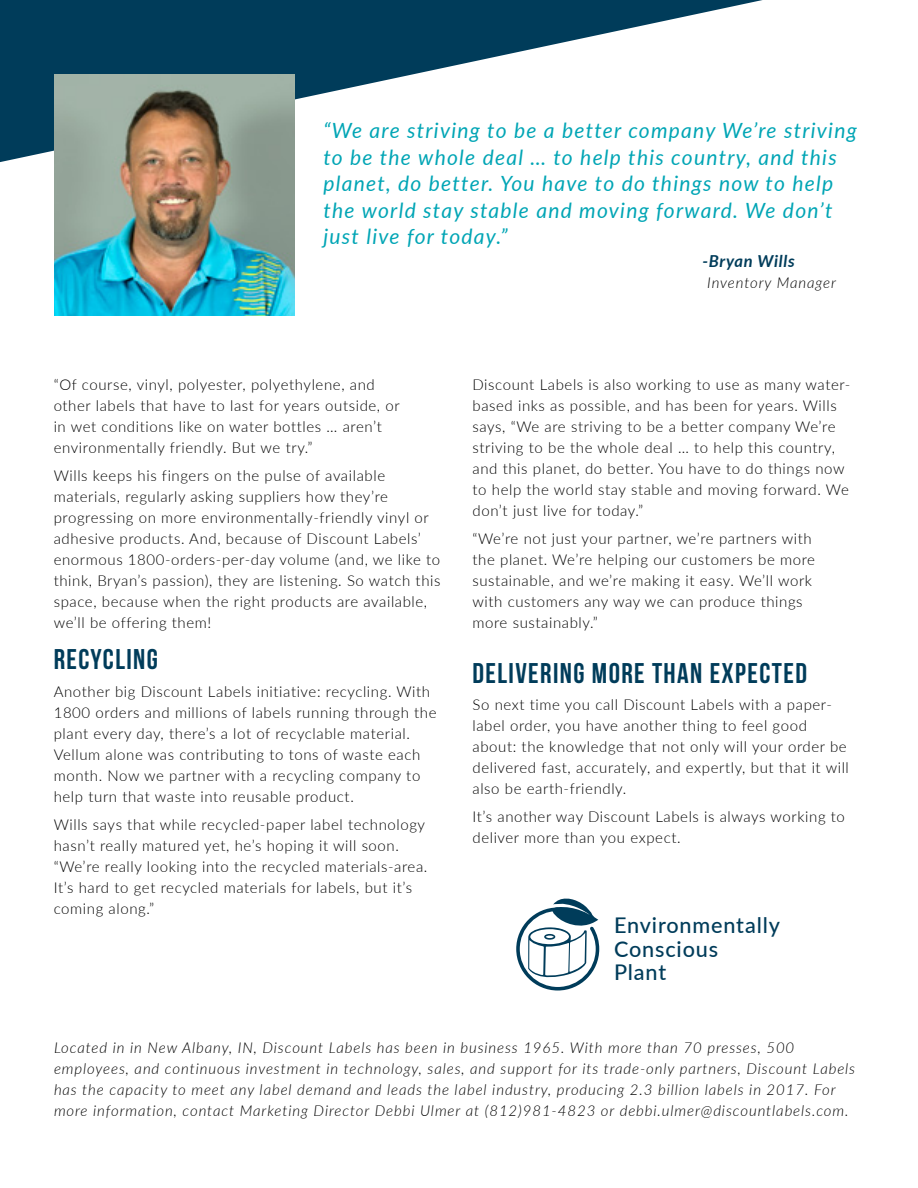
<style>
.page{position:relative;width:918px;height:1188px;background:#fff}
.page>*{position:absolute;margin:0;border:0;box-sizing:border-box;transform-origin:0 0}
.t1{font:700 28.5px "Bebas Neue";letter-spacing:.05em;color:#003c5a}
.t2{font:500 21.6px/23.5px "Lato";letter-spacing:.04em;color:#003c5a}
.t3{font:italic 21px/26.4px "Lato";letter-spacing:.06em;color:#00a5b5}
.t4{font:italic 700 16.5px "Lato";letter-spacing:.04em;color:#003c5a}
.t5{font:300 15px/21px "Lato";letter-spacing:.04em;color:#000}
.t6{font:italic 300 15px/21px "Lato";letter-spacing:.06em;color:#000}
</style>
<div class="page">
<svg style="left:0;top:0;width:763px;height:162px"></svg>
<img style="left:54px;top:75px;width:241px;height:240px">
<svg style="left:516px;top:898px;width:83px;height:93px"></svg>
<h3 class="t3" style="left:323px;top:117px;width:535px">“We are striving to be a better company We’re striving to be the whole deal … to help this country, and this planet, do better. You have to do things now to help the world stay stable and moving forward. We don’t just live for today.”</h3>
<p class="t4" style="left:703px;top:249px;width:94px">-Bryan Wills</p>
<p class="t6" style="left:707px;top:272px;width:130px">Inventory Manager</p>
<p class="t5" style="left:54px;top:374px;width:348px">“Of course, vinyl, polyester, polyethylene, and other labels that have to last for years outside, or in wet conditions like on water bottles … aren’t environmentally friendly. But we try.”</p>
<p class="t5" style="left:54px;top:464px;width:388px">Wills keeps his fingers on the pulse of available materials, regularly asking suppliers how they’re progressing on more environmentally-friendly vinyl or adhesive products. And, because of Discount Labels’ enormous 1800-orders-per-day volume (and, we like to think, Bryan’s passion), they are listening. So watch this space, because when the right products are available, we’ll be offering them!</p>
<h1 class="t1" style="left:54px;top:644px;width:106px">RECYCLING</h1>
<p class="t5" style="left:54px;top:680px;width:384px">Another big Discount Labels initiative: recycling. With 1800 orders and millions of labels running through the plant every day, there’s a lot of recyclable material.<br>Vellum alone was contributing to tons of waste each month. Now we partner with a recycling company to help turn that waste into reusable product.</p>
<p class="t5" style="left:54px;top:813px;width:375px">Wills says that while recycled-paper label technology hasn’t really matured yet, he’s hoping it will soon. “We’re really looking into the recycled materials-area.<br>It’s hard to get recycled materials for labels, but it’s coming along.”</p>
<p class="t5" style="left:472px;top:374px;width:379px">Discount Labels is also working to use as many water&shy;based inks as possible, and has been for years. Wills says, “We are striving to be a better company We’re striving to be the whole deal … to help this country, and this planet, do better. You have to do things now to help the world stay stable and moving forward. We don’t just live for today.”</p>
<p class="t5" style="left:473px;top:527px;width:344px">“We’re not just your partner, we’re partners with the planet. We’re helping our customers be more sustainable, and we’re making it easy. We’ll work with customers any way we can produce things more sustainably.”</p>
<h1 class="t1" style="left:472px;top:657px;width:336px">DELIVERING MORE THAN EXPECTED</h1>
<p class="t5" style="left:472px;top:694px;width:378px">So next time you call Discount Labels with a paper&shy;label order, you have another thing to feel good about: the knowledge that not only will your order be delivered fast, accurately, and expertly, but that it will also be earth-friendly.</p>
<p class="t5" style="left:472px;top:806px;width:374px">It’s another way Discount Labels is always working to deliver more than you expect.</p>
<h2 class="t2" style="left:614px;top:913px;width:167px">Environmentally<br>Conscious<br>Plant</h2>
<p class="t6" style="left:54px;top:1037px;width:803px">Located in in New Albany, IN, Discount Labels has been in business 1965. With more than 70 presses, 500 employees, and continuous investment in technology, sales, and support for its trade-only partners, Discount Labels has the capacity to meet any label demand and leads the label industry, producing 2.3 billion labels in 2017. For more information, contact Marketing Director Debbi Ulmer at (812)981-4823 or debbi.ulmer@discountlabels.com.</p>
</div>
